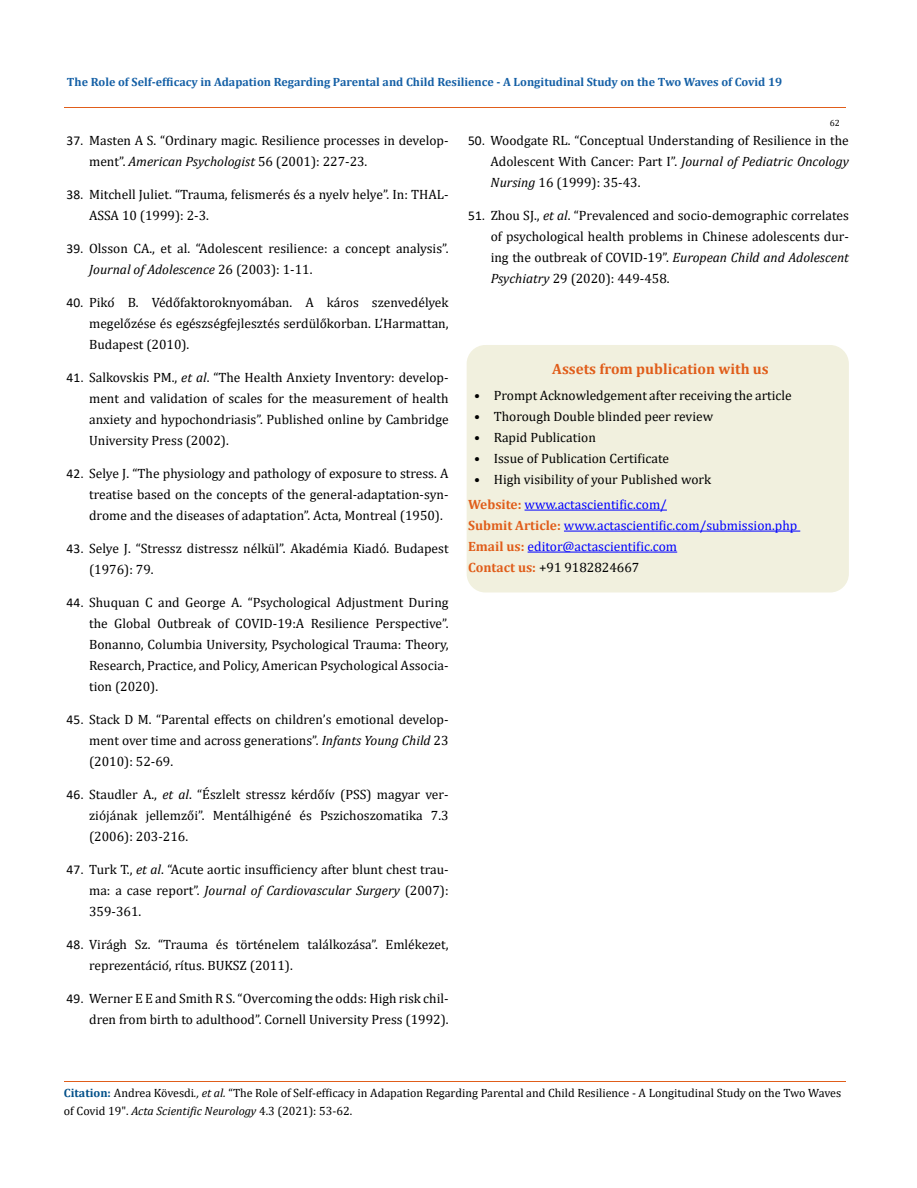
<style>
.page{position:relative;width:917px;height:1188px;background:#fff}
.page>*{position:absolute;margin:0;border:0;box-sizing:border-box;transform-origin:0 0}
.t1{font:700 15px "Cambria";color:#e05d1a}
.t2{font:13.5px/21px "Cambria";color:#000;text-align:justify}
.t3{font:13.5px/21px "Cambria";color:#00f}
.t4{font:12px/18px "Cambria";color:#000}
.t5{font:700 12px "Cambria";color:#1560a6}
.t6{font:9px "Cambria";color:#000}
.s1{font-family:"Calibri"}
.s2{font-style:italic}
.s3{font-weight:700;color:#e05d1a}
.s4{color:#000}
.s5{font-weight:700;color:#035089}
</style>
<div class="page">
<hr style="left:64px;top:108px;width:781px;height:1px;background:#e05d1a">
<hr style="left:64px;top:1082px;width:781px;height:1px;background:#e05d1a">
<div style="left:467px;top:346px;width:381px;height:246px;background:#f1f0de;border-radius:18px"></div>
<div style="left:466px;top:345px;width:382px;height:247px;border:2px solid #f1f0de;border-radius:18px"></div>
<hr style="left:524px;top:510px;width:143px;height:1px;background:#00f">
<hr style="left:564px;top:531px;width:236px;height:1px;background:#00f">
<hr style="left:527px;top:552px;width:150px;height:1px;background:#00f">
<p class="t5" style="left:67px;top:73px;width:716px">The Role of Self-efficacy in Adapation Regarding Parental and Child Resilience - A Longitudinal Study on the Two Waves of Covid 19</p>
<p class="t6" style="left:829px;top:118px;width:11px">62</p>
<p class="t2" style="left:89px;top:130px;width:361px;text-indent:-23px"><span class="s1">37.</span> Masten A S. “Ordinary magic. Resilience processes in develop&shy;ment”. <span class="s2">American Psychologist</span> 56 (2001): 227-23.</p>
<p class="t2" style="left:89px;top:184px;width:361px;text-indent:-22px"><span class="s1">38.</span> Mitchell Juliet. “Trauma, felismerés és a nyelv helye”. In: THAL-<br>ASSA 10 (1999): 2-3.</p>
<p class="t2" style="left:89px;top:238px;width:361px;text-indent:-23px"><span class="s1">39.</span> Olsson CA., et al. “Adolescent resilience: a concept analysis”.<br><span class="s2">Journal of Adolescence</span> 26 (2003): 1-11.</p>
<p class="t2" style="left:89px;top:292px;width:361px;text-indent:-23px"><span class="s1">40.</span> Pikó B. Védőfaktoroknyomában. A káros szenvedélyek megelőzése és egészségfejlesztés serdülőkorban. L’Harmattan, Budapest (2010).</p>
<p class="t2" style="left:89px;top:367px;width:361px;text-indent:-23px"><span class="s1">41.</span> Salkovskis PM., <span class="s2">et al</span>. “The Health Anxiety Inventory: develop&shy;ment and validation of scales for the measurement of health anxiety and hypochondriasis”. Published online by Cambridge University Press (2002).</p>
<p class="t2" style="left:89px;top:463px;width:361px;text-indent:-23px"><span class="s1">42.</span> Selye J. “The physiology and pathology of exposure to stress. A treatise based on the concepts of the general-adaptation-syn&shy;drome and the diseases of adaptation”. Acta, Montreal (1950).</p>
<p class="t2" style="left:89px;top:538px;width:361px;text-indent:-23px"><span class="s1">43.</span> Selye J. “Stressz distressz nélkül”. Akadémia Kiadó. Budapest (1976): 79.</p>
<p class="t2" style="left:89px;top:592px;width:361px;text-indent:-23px"><span class="s1">44.</span> Shuquan C and George A. “Psychological Adjustment During the Global Outbreak of COVID-19:A Resilience Perspective”.<br>Bonanno, Columbia University, Psychological Trauma: Theory, Research, Practice, and Policy, American Psychological Associa&shy;tion (2020).</p>
<p class="t2" style="left:89px;top:709px;width:361px;text-indent:-23px"><span class="s1">45.</span> Stack D M. “Parental effects on children’s emotional develop&shy;ment over time and across generations”. <span class="s2">Infants Young Child</span> 23 (2010): 52-69.</p>
<p class="t2" style="left:89px;top:784px;width:361px;text-indent:-23px"><span class="s1">46.</span> Staudler A., <span class="s2">et al</span>. “Észlelt stressz kérdőív (PSS) magyar ver&shy;ziójának jellemzői”. Mentálhigéné és Pszichoszomatika 7.3 (2006): 203-216.</p>
<p class="t2" style="left:89px;top:859px;width:361px;text-indent:-23px"><span class="s1">47.</span> Turk T., <span class="s2">et al</span>. “Acute aortic insufficiency after blunt chest trau&shy;ma: a case report”. <span class="s2">Journal of Cardiovascular Surgery</span> (2007):<br>359-361.</p>
<p class="t2" style="left:89px;top:934px;width:361px;text-indent:-23px"><span class="s1">48.</span> Virágh Sz. “Trauma és történelem találkozása”. Emlékezet, reprezentáció, rítus. BUKSZ (2011).</p>
<p class="t2" style="left:67px;top:988px;width:383px;text-align:right"><span class="s1">49.</span> Werner E E and Smith R S. “Overcoming the odds: High risk chil&shy;dren from birth to adulthood”. Cornell University Press (1992).</p>
<p class="t2" style="left:490px;top:130px;width:360px;text-indent:-23px"><span class="s1">50.</span> Woodgate RL. “Conceptual Understanding of Resilience in the Adolescent With Cancer: Part I”. <span class="s2">Journal of Pediatric Oncology Nursing</span> 16 (1999): 35-43.</p>
<p class="t2" style="left:490px;top:205px;width:360px;text-indent:-23px"><span class="s1">51.</span> Zhou SJ., <span class="s2">et al</span>. “Prevalenced and socio-demographic correlates of psychological health problems in Chinese adolescents dur&shy;ing the outbreak of COVID-19”. <span class="s2">European Child and Adolescent Psychiatry</span> 29 (2020): 449-458.</p>
<p class="t1" style="left:552px;top:358px;width:218px">Assets from publication with us</p>
<p class="t2" style="left:474px;top:384px;width:319px">• Prompt Acknowledgement after receiving the article</p>
<p class="t2" style="left:474px;top:405px;width:240px">• Thorough Double blinded peer review</p>
<p class="t2" style="left:474px;top:426px;width:123px">• Rapid Publication</p>
<p class="t2" style="left:474px;top:447px;width:196px">• Issue of Publication Certificate</p>
<p class="t2" style="left:474px;top:468px;width:238px">• High visibility of your Published work</p>
<p class="t3" style="left:468px;top:494px;width:330px"><span class="s3">Website:</span> www.actascientific.com/<br><span class="s3">Submit Article:</span> www.actascientific.com/submission.php <span class="s3">Email us:</span> editor@actascientific.com<br><span class="s3">Contact us:</span> <span class="s4">+91 9182824667</span></p>
<p class="t4" style="left:64px;top:1084px;width:778px"><span class="s5">Citation:</span> Andrea Kövesdi<span class="s2">., et al.</span> “The Role of Self-efficacy in Adapation Regarding Parental and Child Resilience - A Longitudinal Study on the Two Waves of Covid 19". <span class="s2">Acta Scientific Neurology</span> 4.3 (2021): 53-62.</p>
</div>
